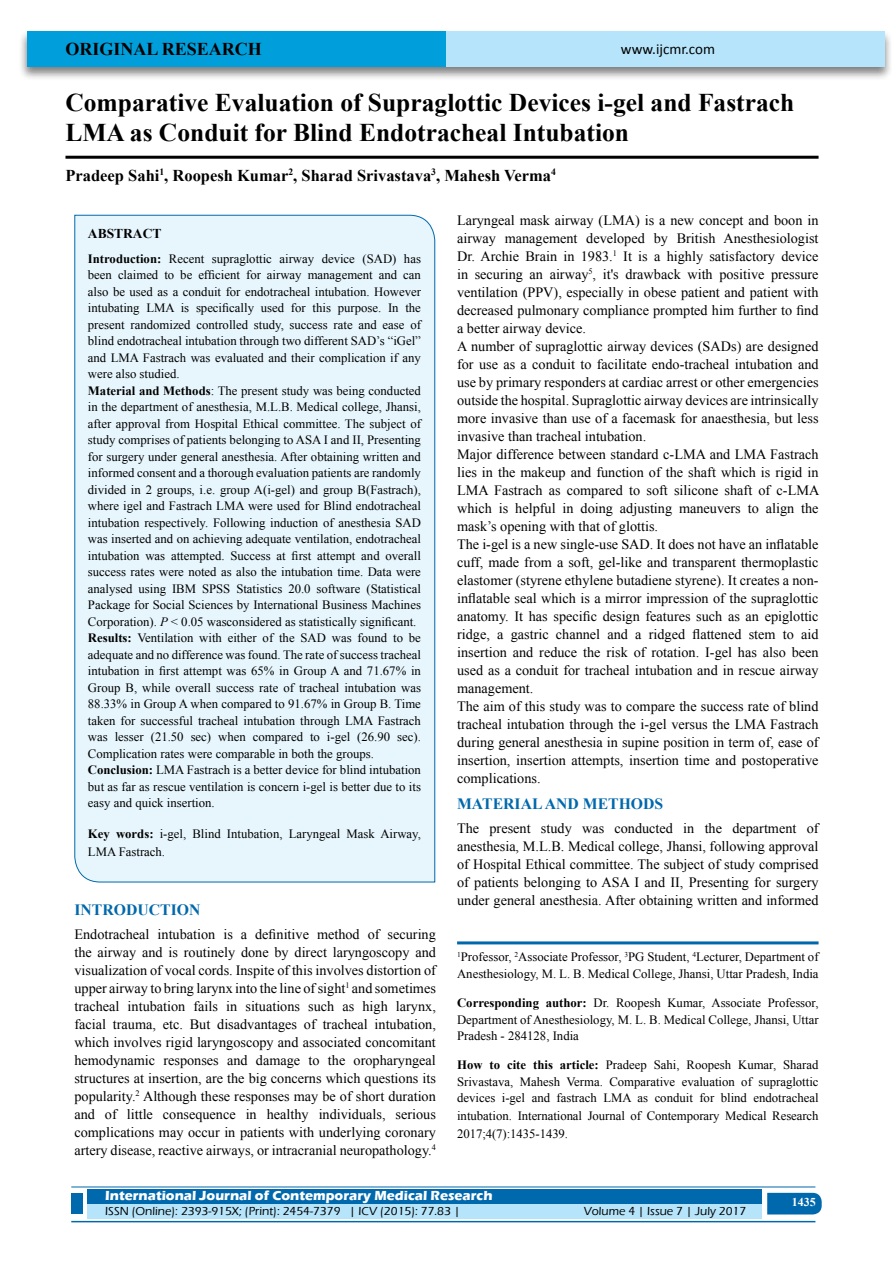
<style>
.page{position:relative;width:893px;height:1263px;background:#fff}
.page>*{position:absolute;margin:0;border:0;box-sizing:border-box;transform-origin:0 0}
.t1{font:700 25.5px/30px "Times New Roman";color:#000}
.t2{font:700 18px "Times New Roman";color:#000}
.t3{font:700 16.5px "Times New Roman";color:#000}
.t4{font:700 15.75px "Times New Roman";color:#0068ac}
.t5{font:15px "Calibri";color:#000}
.t6{font:14.25px/18px "Times New Roman";color:#000;text-align:justify}
.t7{font:700 13.5px "Eras ITC";color:#fff}
.t8{font:700 13.5px "Times New Roman";color:#000}
.t9{font:12.75px/16.5px "Times New Roman";color:#000}
.t10{font:500 12px "Eras ITC";color:#000}
.t11{font:700 12px "Times New Roman";color:#fff}
.s1{font-weight:700}
.s2{font-style:italic}
</style>
<div class="page">
<div style="left:19px;top:29px;width:874px;height:52px;background:#000;opacity:.5"></div>
<div style="left:27px;top:31px;width:858px;height:35px;background:#b6e4fa"></div>
<div style="left:27px;top:31px;width:419px;height:35px;background:#009fdb"></div>
<div style="left:87px;top:1189px;width:674px;height:15px;background:#0068ac"></div>
<div style="left:87px;top:1204px;width:674px;height:15px;background:#b6e4fa"></div>
<svg style="left:767px;top:1193px;width:55px;height:21px"></svg>
<hr style="left:71px;top:1186px;width:744px;height:1px;background:#0068ac">
<hr style="left:71px;top:1221px;width:744px;height:1px;background:#0068ac">
<div style="left:71px;top:1193px;width:12px;height:21px;background:#0068ac"></div>
<hr style="left:65px;top:156px;width:754px;height:3px;background:#000">
<div style="left:74px;top:214px;width:361px;height:669px;background:#e7f6fd"></div>
<hr style="left:457px;top:941px;width:362px;height:3px;background:#0068ac">
<p class="t2" style="left:65px;top:36px;width:110px">original researc</p>
<p class="t2" style="left:248px;top:36px;width:16px">h</p>
<p class="t5" style="left:621px;top:40px;width:96px">www.ijcmr.com</p>
<h1 class="t1" style="left:65px;top:87px;width:730px">Comparative Evaluation of Supraglottic Devices i-gel and Fastrach<br>LMA as Conduit for Blind Endotracheal Intubation</h1>
<p class="t3" style="left:65px;top:164px;width:492px">Pradeep Sahi<sup>1</sup>, Roopesh Kumar<sup>2</sup>, Sharad Srivastava<sup>3</sup>, Mahesh Verma<sup>4</sup></p>
<p class="t8" style="left:88px;top:224px;width:75px">ABSTRACT</p>
<p class="t9" style="left:88px;top:250px;width:335px"><span class="s1">Introduction:</span> Recent supraglottic airway device (SAD) has been claimed to be efficient for airway management and can also be used as a conduit for endotracheal intubation. However intubating LMA is specifically used for this purpose. In the present randomized controlled study, success rate and ease of blind endotracheal intubation through two different SAD’s “iGel” and LMA Fastrach was evaluated and their complication if any were also studied.<br><span class="s1">Material and Methods</span>: The present study was being conducted in the department of anesthesia, M.L.B. Medical college, Jhansi, after approval from Hospital Ethical committee. The subject of study comprises of patients belonging to ASA I and II, Presenting for surgery under general anesthesia. After obtaining written and informed consent and a thorough evaluation patients are randomly divided in 2 groups, i.e. group A(i-gel) and group B(Fastrach), where igel and Fastrach LMA were used for Blind endotracheal intubation respectively. Following induction of anesthesia SAD was inserted and on achieving adequate ventilation, endotracheal intubation was attempted. Success at first attempt and overall success rates were noted as also the intubation time. Data were analysed using IBM SPSS Statistics 20.0 software (Statistical Package for Social Sciences by International Business Machines Corporation). <span class="s2">P</span> &lt; 0.05 wasconsidered as statistically significant.<br><span class="s1">Results:</span> Ventilation with either of the SAD was found to be adequate and no difference was found. The rate of success tracheal intubation in first attempt was 65% in Group A and 71.67% in Group B, while overall success rate of tracheal intubation was 88.33% in Group A when compared to 91.67% in Group B. Time taken for successful tracheal intubation through LMA Fastrach was lesser (21.50 sec) when compared to i‑gel (26.90 sec).<br>Complication rates were comparable in both the groups.<br><span class="s1">Conclusion:</span> LMA Fastrach is a better device for blind intubation but as far as rescue ventilation is concern i-gel is better due to its easy and quick insertion.</p>
<p class="t9" style="left:88px;top:824px;width:334px;line-height:18px"><span class="s1">Key words:</span> i‑gel, Blind Intubation, Laryngeal Mask Airway,<br>LMA Fastrach.</p>
<p class="t4" style="left:74px;top:898px;width:115px">INTRODUCTION</p>
<p class="t6" style="left:74px;top:925px;width:363px">Endotracheal intubation is a definitive method of securing the airway and is routinely done by direct laryngoscopy and visualization of vocal cords. Inspite of this involves distortion of upper airway to bring larynx into the line of sight<sup>1</sup> and sometimes tracheal intubation fails in situations such as high larynx, facial trauma, etc. But disadvantages of tracheal intubation, which involves rigid laryngoscopy and associated concomitant hemodynamic responses and damage to the oropharyngeal structures at insertion, are the big concerns which questions its popularity.<sup>2</sup> Although these responses may be of short duration and of little consequence in healthy individuals, serious complications may occur in patients with underlying coronary artery disease, reactive airways, or intracranial neuropathology.<sup>4</sup></p>
<p class="t6" style="left:457px;top:211px;width:364px;text-align:left">Laryngeal mask airway (LMA) is a new concept and boon in airway management developed by British Anesthesiologist Dr. Archie Brain in 1983.<sup>1</sup> It is a highly satisfactory device in securing an airway<sup>5</sup>, it's drawback with positive pressure ventilation (PPV), especially in obese patient and patient with decreased pulmonary compliance prompted him further to find a better airway device.<br>A number of supraglottic airway devices (SADs) are designed for use as a conduit to facilitate endo-tracheal intubation and use by primary responders at cardiac arrest or other emergencies outside the hospital. Supraglottic airway devices are intrinsically more invasive than use of a facemask for anaesthesia, but less invasive than tracheal intubation.<br>Major difference between standard c-LMA and LMA Fastrach lies in the makeup and function of the shaft which is rigid in LMA Fastrach as compared to soft silicone shaft of c‑LMA which is helpful in doing adjusting maneuvers to align the mask’s opening with that of glottis.<br>The i‑gel is a new single‑use SAD. It does not have an inflatable cuff, made from a soft, gel‑like and transparent thermoplastic elastomer (styrene ethylene butadiene styrene). It creates a non&shy;inflatable seal which is a mirror impression of the supraglottic anatomy. It has specific design features such as an epiglottic ridge, a gastric channel and a ridged flattened stem to aid insertion and reduce the risk of rotation. I-gel has also been used as a conduit for tracheal intubation and in rescue airway management.<br>The aim of this study was to compare the success rate of blind tracheal intubation through the i‑gel versus the LMA Fastrach during general anesthesia in supine position in term of, ease of insertion, insertion attempts, insertion time and postoperative complications.</p>
<p class="t4" style="left:457px;top:792px;width:26px">Material</p>
<p class="t4" style="left:545px;top:792px;width:117px">and METHODs</p>
<p class="t6" style="left:457px;top:819px;width:363px">The present study was conducted in the department of anesthesia, M.L.B. Medical college, Jhansi, following approval of Hospital Ethical committee. The subject of study comprised of patients belonging to ASA I and II, Presenting for surgery under general anesthesia. After obtaining written and informed</p>
<p class="t9" style="left:457px;top:949px;width:363px"><sup>1</sup>Professor, <sup>2</sup>Associate Professor, <sup>3</sup>PG Student, <sup>4</sup>Lecturer, Department of<br>Anesthesiology, M. L. B. Medical College, Jhansi, Uttar Pradesh, India</p>
<p class="t9" style="left:457px;top:994px;width:363px;text-align:justify"><span class="s1">Corresponding author:</span> Dr. Roopesh Kumar, Associate Professor, Department of Anesthesiology, M. L. B. Medical College, Jhansi, Uttar Pradesh - 284128, India</p>
<p class="t9" style="left:457px;top:1057px;width:363px;text-align:justify"><span class="s1">How to cite this article:</span> Pradeep Sahi, Roopesh Kumar, Sharad Srivastava, Mahesh Verma. Comparative evaluation of supraglottic devices i-gel and fastrach LMA as conduit for blind endotracheal</p>
<p class="t9" style="left:457px;top:1107px;width:363px;line-height:18px">intubation. International Journal of Contemporary Medical Research<br>2017;4(7):1435-1439.</p>
<p class="t7" style="left:105px;top:1188px;width:389px">International Journal of Contemporary Medical Research</p>
<p class="t10" style="left:105px;top:1204px;width:356px">ISSN (Online): 2393-915X; (Print): 2454-7379 | ICV (2015): 77.83 |</p>
<p class="t10" style="left:584px;top:1204px;width:164px">Volume 4 | Issue 7 | July 2017</p>
<p class="t11" style="left:792px;top:1194px;width:25px">1435</p>
</div>
